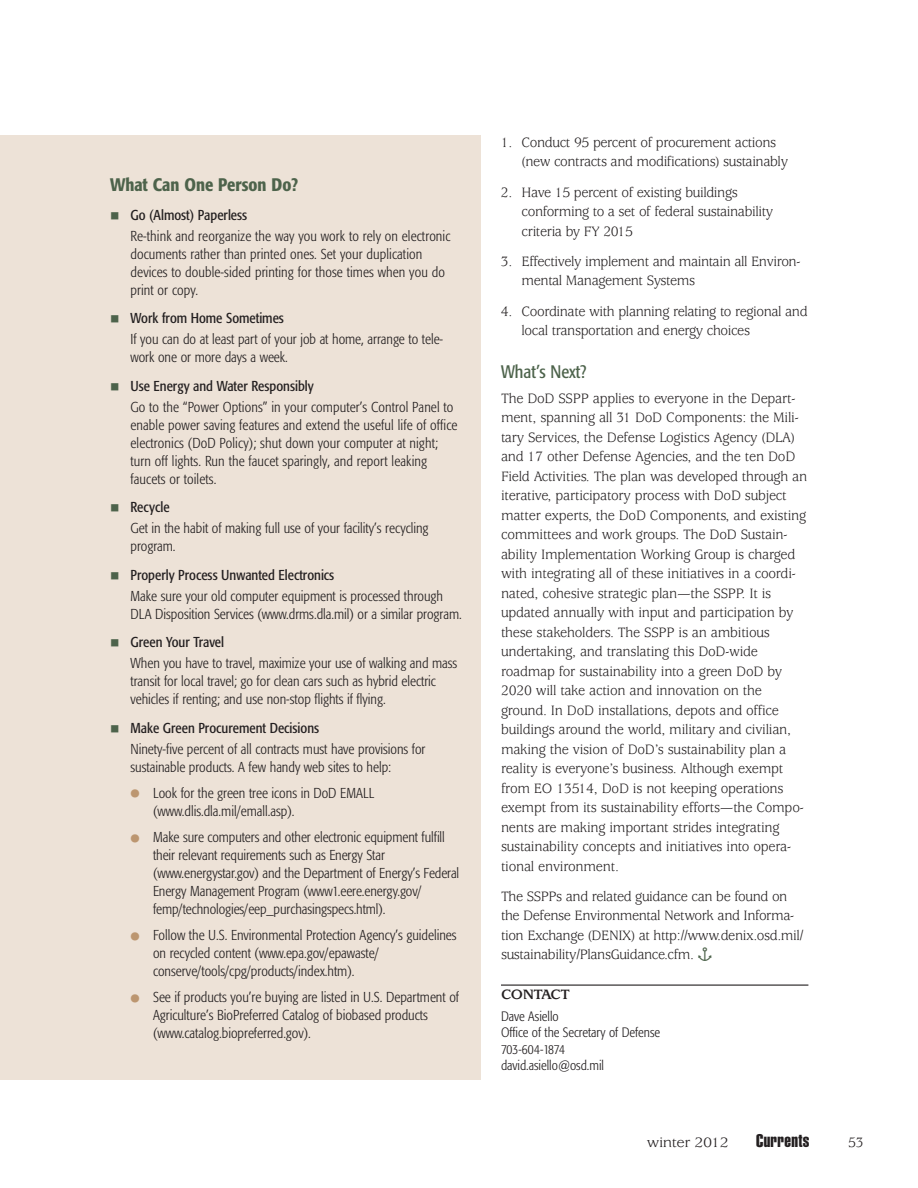
<style>
.page{position:relative;width:918px;height:1188px;background:#fff}
.page>*{position:absolute;margin:0;border:0;box-sizing:border-box;transform-origin:0 0}
.t1{font:500 condensed 18px "Formata";color:#4d634b}
.t2{font:condensed 18px "Formata";color:#4d634b}
.t3{font:18px "Helvetica Extra Compressed";letter-spacing:.02em;color:#231f20;scale:1.1 1}
.t4{font:15px/19.5px "Usherwood";letter-spacing:-.015em;color:#231f20;scale:.95 1}
.t5{font:15px "Usherwood";letter-spacing:-.015em;color:#231f20;scale:1.1 1}
.t6{font:700 15px "Usherwood";letter-spacing:-.03em;color:#231f20;scale:1.1 1}
.t7{font:300 condensed 14.25px/18px "Formata";color:#231f20}
.t8{font:condensed 14.25px "Formata";color:#231f20}
.t9{font:300 condensed 13.5px/16.5px "Formata";color:#231f20}
.s1{font-family:"Carta";font-size:21px;color:#4d634b}
</style>
<div class="page">
<hr style="left:501px;top:985px;width:307px;height:1px;background:#231f20">
<div style="left:0;top:135px;width:481px;height:945px;background:#ede2d7"></div>
<p class="t1" style="left:110px;top:177px;width:190px">What Can One Person Do?</p>
<p class="t8" style="left:130px;top:209px;width:118px">Go (Almost) Paperless</p>
<p class="t7" style="left:130px;top:228px;width:321px">Re-think and reorganize the way you work to rely on electronic documents rather than printed ones. Set your duplication devices to double-sided printing for those times when you do print or copy.</p>
<p class="t8" style="left:130px;top:313px;width:155px">Work from Home Sometimes</p>
<p class="t7" style="left:130px;top:331px;width:314px">If you can do at least part of your job at home, arrange to tele&shy;work one or more days a week.</p>
<p class="t8" style="left:130px;top:380px;width:185px">Use Energy and Water Responsibly</p>
<p class="t7" style="left:130px;top:399px;width:329px">Go to the “Power Options” in your computer’s Control Panel to enable power saving features and extend the useful life of office electronics (DoD Policy); shut down your computer at night; turn off lights. Run the faucet sparingly, and report leaking faucets or toilets.</p>
<p class="t8" style="left:130px;top:502px;width:41px">Recycle</p>
<p class="t7" style="left:130px;top:520px;width:300px">Get in the habit of making full use of your facility’s recycling program.</p>
<p class="t8" style="left:130px;top:569px;width:205px">Properly Process Unwanted Electronics</p>
<p class="t7" style="left:130px;top:588px;width:333px">Make sure your old computer equipment is processed through<br>DLA Disposition Services (www.drms.dla.mil) or a similar program.</p>
<p class="t8" style="left:130px;top:637px;width:95px">Green Your Travel</p>
<p class="t7" style="left:130px;top:655px;width:328px">When you have to travel, maximize your use of walking and mass transit for local travel; go for clean cars such as hybrid electric vehicles if renting; and use non-stop flights if flying.</p>
<p class="t8" style="left:130px;top:722px;width:190px">Make Green Procurement Decisions</p>
<p class="t7" style="left:130px;top:741px;width:297px">Ninety-five percent of all contracts must have provisions for sustainable products. A few handy web sites to help:</p>
<p class="t7" style="left:153px;top:785px;width:223px">Look for the green tree icons in DoD EMALL (www.dlis.dla.mil/emall.asp).</p>
<p class="t7" style="left:153px;top:829px;width:308px">Make sure computers and other electronic equipment fulfill their relevant requirements such as Energy Star (www.energystar.gov) and the Department of Energy’s Federal Energy Management Program (www1.eere.energy.gov/ femp/technologies/eep_purchasingspecs.html).</p>
<p class="t7" style="left:153px;top:927px;width:305px">Follow the U.S. Environmental Protection Agency’s guidelines on recycled content (www.epa.gov/epawaste/ conserve/tools/cpg/products/index.htm).</p>
<p class="t7" style="left:153px;top:989px;width:308px">See if products you’re buying are listed in U.S. Department of<br>Agriculture’s BioPreferred Catalog of biobased products (www.catalog.biopreferred.gov).</p>
<p class="t4" style="left:522px;top:134px;width:282px;text-indent:-21px">1. Conduct 95 percent of procurement actions (new contracts and modifications) sustainably</p>
<p class="t4" style="left:522px;top:184px;width:266px;text-indent:-21px">2. Have 15 percent of existing buildings conforming to a set of federal sustainability criteria by FY 2015</p>
<p class="t4" style="left:522px;top:253px;width:295px;text-indent:-21px">3. Effectively implement and maintain all Environ&shy;mental Management Systems</p>
<p class="t4" style="left:522px;top:303px;width:303px;text-indent:-21px">4. Coordinate with planning relating to regional and local transportation and energy choices</p>
<p class="t2" style="left:501px;top:364px;width:87px">What’s Next?</p>
<p class="t4" style="left:501px;top:390px;width:324px">The DoD SSPP applies to everyone in the Depart&shy;ment, spanning all 31 DoD Components: the Mili&shy;tary Services, the Defense Logistics Agency (DLA) and 17 other Defense Agencies, and the ten DoD Field Activities. The plan was developed through an iterative, participatory process with DoD subject matter experts, the DoD Components, and existing committees and work groups. The DoD Sustain&shy;ability Implementation Working Group is charged with integrating all of these initiatives in a coordi&shy;nated, cohesive strategic plan—the SSPP. It is updated annually with input and participation by these stakeholders. The SSPP is an ambitious undertaking, and translating this DoD-wide roadmap for sustainability into a green DoD by 2020 will take action and innovation on the ground. In DoD installations, depots and office buildings around the world, military and civilian, making the vision of DoD’s sustainability plan a reality is everyone’s business. Although exempt from EO 13514, DoD is not keeping operations exempt from its sustainability efforts—the Compo&shy;nents are making important strides integrating sustainability concepts and initiatives into opera&shy;tional environment.</p>
<p class="t4" style="left:501px;top:888px;width:320px">The SSPPs and related guidance can be found on the Defense Environmental Network and Informa&shy;tion Exchange (DENIX) at http://www.denix.osd.mil/ sustainability/PlansGuidance.cfm. <span class="s1">-</span></p>
<p class="t6" style="left:501px;top:989px;width:64px">CONTACT</p>
<p class="t9" style="left:501px;top:1009px;width:161px">Dave Asiello<br>Office of the Secretary of Defense<br>703-604-1874 david.asiello@osd.mil</p>
<p class="t5" style="left:647px;top:1137px;width:76px">winter 2012</p>
<p class="t3" style="left:756px;top:1134px;width:50px">Currents</p>
<p class="t4" style="left:848px;top:1134px;width:18px">53</p>
</div>
